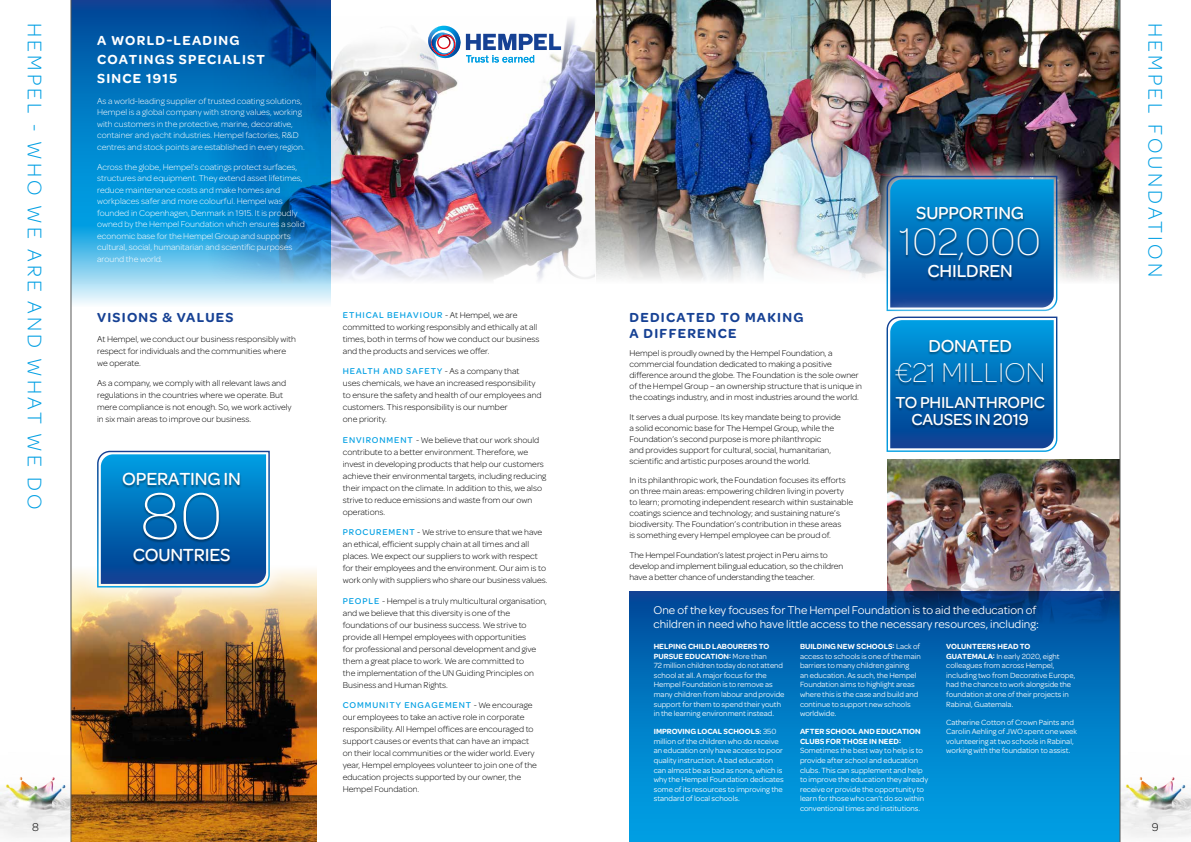
<style>
.page{position:relative;width:1191px;height:842px;background:#fff}
.page>*{position:absolute;margin:0;border:0;box-sizing:border-box;transform-origin:0 0}
.t1{font:200 70.4px "Omnes";color:#fff}
.t2{font:200 41.2px "Omnes";letter-spacing:-.01em;color:#fff}
.t3{font:200 29px "Omnes";letter-spacing:.01em;color:#fff}
.t4{font:300 21px "Omnes";letter-spacing:.15em;color:#009fe3}
.t5{font:500 18.7px "Omnes";letter-spacing:-.01em;color:#fff}
.t6{font:500 18.5px "Omnes";letter-spacing:-.01em;color:#fff}
.t7{font:500 17px/17px "Omnes";letter-spacing:-.01em;color:#fff;text-align:center}
.t8{font:600 14px/16px "Omnes";letter-spacing:.09em;color:#164194}
.t9{font:600 14px/19px "Omnes";letter-spacing:.09em;color:#fff}
.t10{font:12px/14.4px "Omnes";color:#fff}
.t11{font:300 12px "Omnes";color:#000}
.t12{font:300 9px/12px "Omnes";color:#000}
.t13{font:300 9px/11.5px "Omnes";color:#fff}
.t14{font:300 8.9px/11px "Omnes";color:#000}
.t15{font:8px/9.6px "Omnes";color:#fff}
.t16{font:600 8px/9.6px "Omnes";color:#fff}
.s1{font-weight:500;color:#009fe3}
.s2{font-weight:600}
</style>
<div class="page">
<img style="left:887px;top:459px;width:232px;height:133px">
<img style="left:330px;top:0;width:789px;height:199px">
<img style="left:595px;top:199px;width:524px;height:82px">
<img style="left:71px;top:199px;width:524px;height:109px">
<img style="left:71px;top:566px;width:245px;height:276px">
<img style="left:330px;top:0;width:265px;height:100px">
<div style="left:78px;top:432px;width:211px;height:175px;background:#fff;opacity:.75"></div>
<svg style="left:96px;top:450px;width:174px;height:138px;background:#2e85c3"></svg>
<div style="left:121px;top:473px;width:120px;height:93px;background:#000;opacity:.4"></div>
<svg style="left:629px;top:592px;width:490px;height:250px;background:#0078c1"></svg>
<div style="left:867px;top:157px;width:209px;height:173px;background:#fff;opacity:.75"></div>
<div style="left:867px;top:298px;width:209px;height:172px;background:#fff;opacity:.75"></div>
<svg style="left:886px;top:175px;width:172px;height:278px;background:#227cbb"></svg>
<div style="left:893px;top:340px;width:153px;height:89px;background:#000;opacity:.4"></div>
<svg style="left:428px;top:26px;width:133px;height:37px"></svg>
<svg style="left:71px;top:0;width:259px;height:307px;background:#2185c6"></svg>
<svg style="left:0;top:0;width:71px;height:842px"></svg>
<svg style="left:1119px;top:0;width:72px;height:842px"></svg>
<h3 class="t4" style="left:49px;top:23px;width:488px;rotate:90deg">HEMPEL - WHO WE ARE AND WHAT WE DO</h3>
<h3 class="t4" style="left:1169px;top:23px;width:256px;rotate:90deg">HEMPEL FOUNDATION</h3>
<h3 class="t9" style="left:97px;top:30px;width:169px">A WORLD-LEADING<br>COATINGS SPECIALIST<br>SINCE 1915</h3>
<p class="t13" style="left:97px;top:95px;width:209px">As a world-leading supplier of trusted coating solutions, Hempel is a global company with strong values, working with customers in the protective, marine, decorative, container and yacht industries. Hempel factories, R&amp;D centres and stock points are established in every region.</p>
<p class="t13" style="left:97px;top:161px;width:209px">Across the globe, Hempel’s coatings protect surfaces, structures and equipment. They extend asset lifetimes, reduce maintenance costs and make homes and workplaces safer and more colourful. Hempel was founded in Copenhagen, Denmark in 1915. It is proudly owned by the Hempel Foundation which ensures a solid economic base for the Hempel Group and supports cultural, social, humanitarian and scientific purposes around the world.</p>
<h3 class="t6" style="left:916px;top:200px;width:109px">SUPPORTING</h3>
<h2 class="t2" style="left:899px;top:215px;width:144px">102,000</h2>
<h3 class="t6" style="left:927px;top:258px;width:86px">CHILDREN</h3>
<p class="t12" style="left:343px;top:308px;width:198px"><span class="s1">ETHICAL BEHAVIOUR</span> - At Hempel, we are committed to working responsibly and ethically at all times, both in terms of how we conduct our business and the products and services we offer.</p>
<p class="t12" style="left:343px;top:365px;width:200px"><span class="s1">HEALTH AND SAFETY</span> - As a company that<br>uses chemicals, we have an increased responsibility to ensure the safety and health of our employees and customers. This responsibility is our number<br>one priority.</p>
<p class="t12" style="left:343px;top:433px;width:205px"><span class="s1">ENVIRONMENT</span> - We believe that our work should contribute to a better environment. Therefore, we invest in developing products that help our customers achieve their environmental targets, including reducing their impact on the climate. In addition to this, we also strive to reduce emissions and waste from our own operations.</p>
<p class="t12" style="left:343px;top:526px;width:206px"><span class="s1">PROCUREMENT</span> - We strive to ensure that we have an ethical, efficient supply chain at all times and all places. We expect our suppliers to work with respect for their employees and the environment. Our aim is to work only with suppliers who share our business values.</p>
<p class="t12" style="left:343px;top:594px;width:206px"><span class="s1">PEOPLE</span> - Hempel is a truly multicultural organisation, and we believe that this diversity is one of the foundations of our business success. We strive to provide all Hempel employees with opportunities<br>for professional and personal development and give them a great place to work. We are committed to<br>the implementation of the UN Guiding Principles on Business and Human Rights.</p>
<p class="t12" style="left:343px;top:699px;width:196px"><span class="s1">COMMUNITY ENGAGEMENT</span> - We encourage our employees to take an active role in corporate responsibility. All Hempel offices are encouraged to support causes or events that can have an impact on their local communities or the wider world. Every year, Hempel employees volunteer to join one of the education projects supported by our owner, the Hempel Foundation.</p>
<h3 class="t8" style="left:97px;top:308px;width:138px">VISIONS &amp; VALUES</h3>
<h3 class="t8" style="left:629px;top:308px;width:175px">DEDICATED TO MAKING<br>A DIFFERENCE</h3>
<p class="t12" style="left:97px;top:332px;width:200px">At Hempel, we conduct our business responsibly with respect for individuals and the communities where we operate.</p>
<p class="t12" style="left:97px;top:377px;width:196px">As a company, we comply with all relevant laws and regulations in the countries where we operate. But mere compliance is not enough. So, we work actively in six main areas to improve our business.</p>
<h3 class="t6" style="left:928px;top:333px;width:85px">DONATED</h3>
<h3 class="t3" style="left:894px;top:354px;width:152px">¤21 MILLION</h3>
<h3 class="t7" style="left:895px;top:393px;width:151px">TO PHILANTHROPIC<br>CAUSES IN 2019</h3>
<p class="t14" style="left:629px;top:347px;width:234px">Hempel is proudly owned by the Hempel Foundation, a commercial foundation dedicated to making a positive difference around the globe. The Foundation is the sole owner of the Hempel Group – an ownership structure that is unique in the coatings industry, and in most industries around the world.</p>
<p class="t14" style="left:629px;top:411px;width:213px">It serves a dual purpose. Its key mandate being to provide a solid economic base for The Hempel Group, while the Foundation’s second purpose is more philanthropic<br>and provides support for cultural, social, humanitarian, scientific and artistic purposes around the world.</p>
<p class="t14" style="left:629px;top:474px;width:225px">In its philanthropic work, the Foundation focuses its efforts on three main areas: empowering children living in poverty to learn; promoting independent research within sustainable coatings science and technology; and sustaining nature’s biodiversity. The Foundation’s contribution in these areas<br>is something every Hempel employee can be proud of.</p>
<p class="t14" style="left:629px;top:549px;width:215px">The Hempel Foundation’s latest project in Peru aims to develop and implement bilingual education, so the children have a better chance of understanding the teacher.</p>
<h3 class="t5" style="left:122px;top:466px;width:120px">OPERATING IN</h3>
<h1 class="t1" style="left:140px;top:471px;width:84px">80</h1>
<h3 class="t5" style="left:133px;top:542px;width:99px">COUNTRIES</h3>
<h3 class="t10" style="left:653px;top:602px;width:387px">One of the key focuses for The Hempel Foundation is to aid the education of children in need who have little access to the necessary resources, including:</h3>
<p class="t15" style="left:654px;top:641px;width:132px"><span class="s2">HELPING CHILD LABOURERS TO PURSUE EDUCATION:</span> More than<br>72 million children today do not attend school at all. A major focus for the Hempel Foundation is to remove as many children from labour and provide support for them to spend their youth in the learning environment instead.</p>
<p class="t15" style="left:654px;top:726px;width:131px"><span class="s2">IMPROVING LOCAL SCHOOLS:</span> 350 million of the children who do receive an education only have access to poor quality instruction. A bad education can almost be as bad as none, which is why the Hempel Foundation dedicates some of its resources to improving the standard of local schools.</p>
<p class="t15" style="left:800px;top:641px;width:122px"><span class="s2">BUILDING NEW SCHOOLS:</span> Lack of access to schools is one of the main barriers to many children gaining<br>an education. As such, the Hempel<br>Foundation aims to highlight areas where this is the case and build and continue to support new schools worldwide.</p>
<p class="t16" style="left:800px;top:726px;width:122px">AFTER SCHOOL AND EDUCATION<br>CLUBS FOR THOSE IN NEED:</p>
<p class="t15" style="left:800px;top:745px;width:130px">Sometimes the best way to help is to provide after school and education clubs. This can supplement and help to improve the education they already receive or provide the opportunity to learn for those who can’t do so within conventional times and institutions.</p>
<p class="t15" style="left:946px;top:641px;width:131px"><span class="s2">VOLUNTEERS HEAD TO<br>GUATEMALA:</span> In early 2020, eight colleagues from across Hempel, including two from Decorative Europe, had the chance to work alongside the foundation at one of their projects in<br>Rabinal, Guatemala.</p>
<p class="t15" style="left:946px;top:717px;width:132px">Catherine Cotton of Crown Paints and Carolin Aehling of JWO spent one week volunteering at two schools in Rabinal, working with the foundation to assist.</p>
<h3 class="t11" style="left:32px;top:819px;width:8px">8</h3>
<h3 class="t11" style="left:1151px;top:819px;width:8px">9</h3>
</div>
